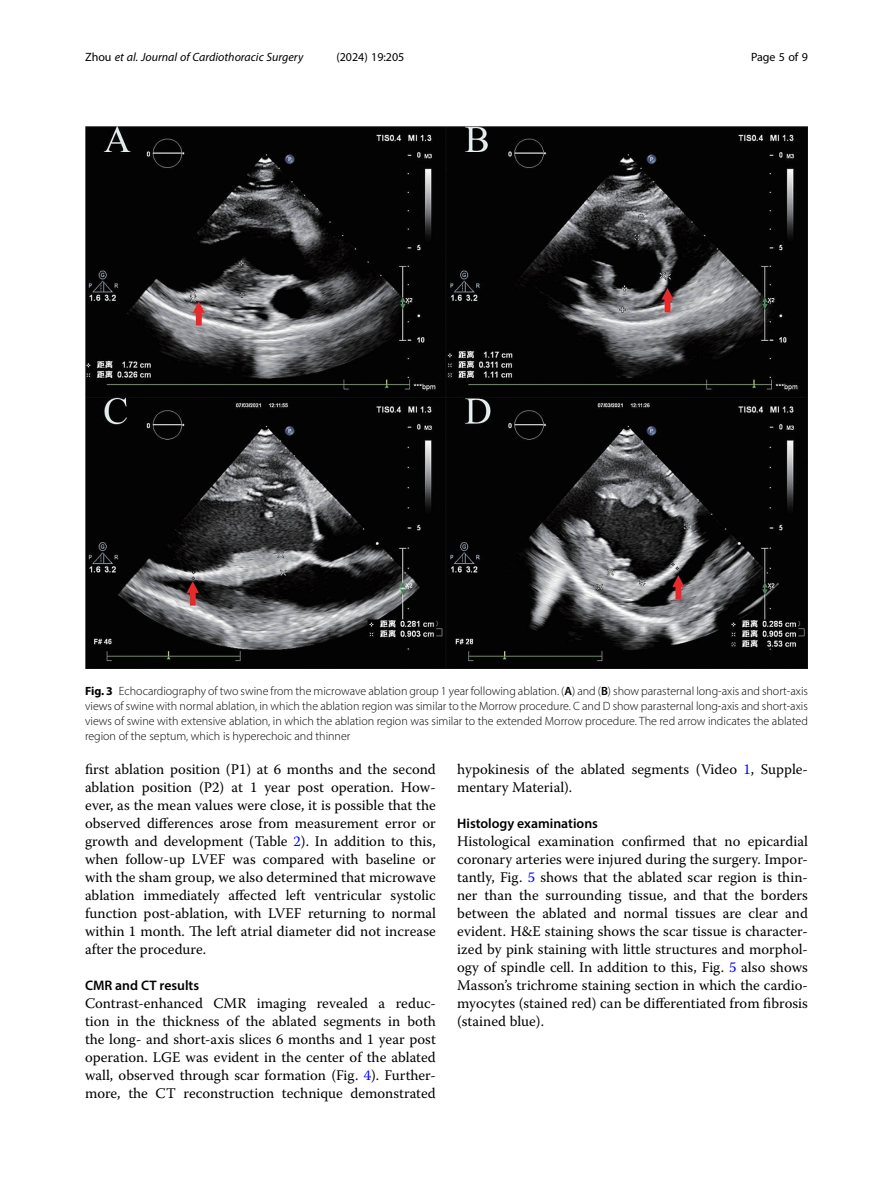
<style>
.page{position:relative;width:893px;height:1191px;background:#fff}
.page>*{position:absolute;margin:0;border:0;box-sizing:border-box;transform-origin:0 0}
.Body_Text{font:14.7px/18px "Warnock Pro";color:#000;text-align:justify}
.Head_2{font:600 13.8px "Myriad Pro";color:#000}
.Figure_Caption{font:300 12px/15px "Myriad Pro";color:#000;text-align:justify}
.t1{font:italic 12px "Myriad Pro";color:#000}
.t2{font:12px "Myriad Pro";color:#000}
.s1{font-style:normal}
.s2{font-weight:700}
.s3{font-weight:600}
.s4{color:#00f}
</style>
<div class="page">
<img style="left:85px;top:126px;width:723px;height:542px">
<p class="t1" style="left:85px;top:50px;width:220px"><span class="s1">Zhou</span> et al. Journal of Cardiothoracic Surgery</p>
<p class="t2" style="left:336px;top:50px;width:70px">(2024) 19:205</p>
<p class="t2" style="left:751px;top:50px;width:58px">Page 5 of 9</p>
<p class="Figure_Caption" style="left:85px;top:684px;width:724px"><span class="s2">Fig. 3</span> Echocardiography of two swine from the microwave ablation group 1 year following ablation. (<span class="s3">A</span>) and (<span class="s3">B</span>) show parasternal long-axis and short-axis views of swine with normal ablation, in which the ablation region was similar to the Morrow procedure. C and D show parasternal long-axis and short-axis views of swine with extensive ablation, in which the ablation region was similar to the extended Morrow procedure. The red arrow indicates the ablated region of the septum, which is hyperechoic and thinner</p>
<p class="Body_Text" style="left:85px;top:760px;width:352px">first ablation position (P1) at 6 months and the second ablation position (P2) at 1 year post operation. How&shy;ever, as the mean values were close, it is possible that the observed differences arose from measurement error or growth and development (Table <span class="s4">2</span>). In addition to this, when follow-up LVEF was compared with baseline or with the sham group, we also determined that microwave ablation immediately affected left ventricular systolic function post-ablation, with LVEF returning to normal within 1 month. The left atrial diameter did not increase after the procedure.</p>
<p class="Head_2" style="left:85px;top:977px;width:116px">CMR and CT results</p>
<p class="Body_Text" style="left:85px;top:994px;width:352px">Contrast-enhanced CMR imaging revealed a reduc&shy;tion in the thickness of the ablated segments in both the long- and short-axis slices 6 months and 1 year post operation. LGE was evident in the center of the ablated wall, observed through scar formation (Fig. <span class="s4">4</span>). Further&shy;more, the CT reconstruction technique demonstrated</p>
<p class="Body_Text" style="left:457px;top:760px;width:352px">hypokinesis of the ablated segments (Video <span class="s4">1</span>, Supple&shy;mentary Material).</p>
<p class="Head_2" style="left:457px;top:815px;width:142px">Histology examinations</p>
<p class="Body_Text" style="left:457px;top:832px;width:352px">Histological examination confirmed that no epicardial coronary arteries were injured during the surgery. Impor&shy;tantly, Fig. <span class="s4">5</span> shows that the ablated scar region is thin&shy;ner than the surrounding tissue, and that the borders between the ablated and normal tissues are clear and evident. H&amp;E staining shows the scar tissue is character&shy;ized by pink staining with little structures and morphol&shy;ogy of spindle cell. In addition to this, Fig. <span class="s4">5</span> also shows Masson’s trichrome staining section in which the cardio&shy;myocytes (stained red) can be differentiated from fibrosis (stained blue).</p>
</div>
